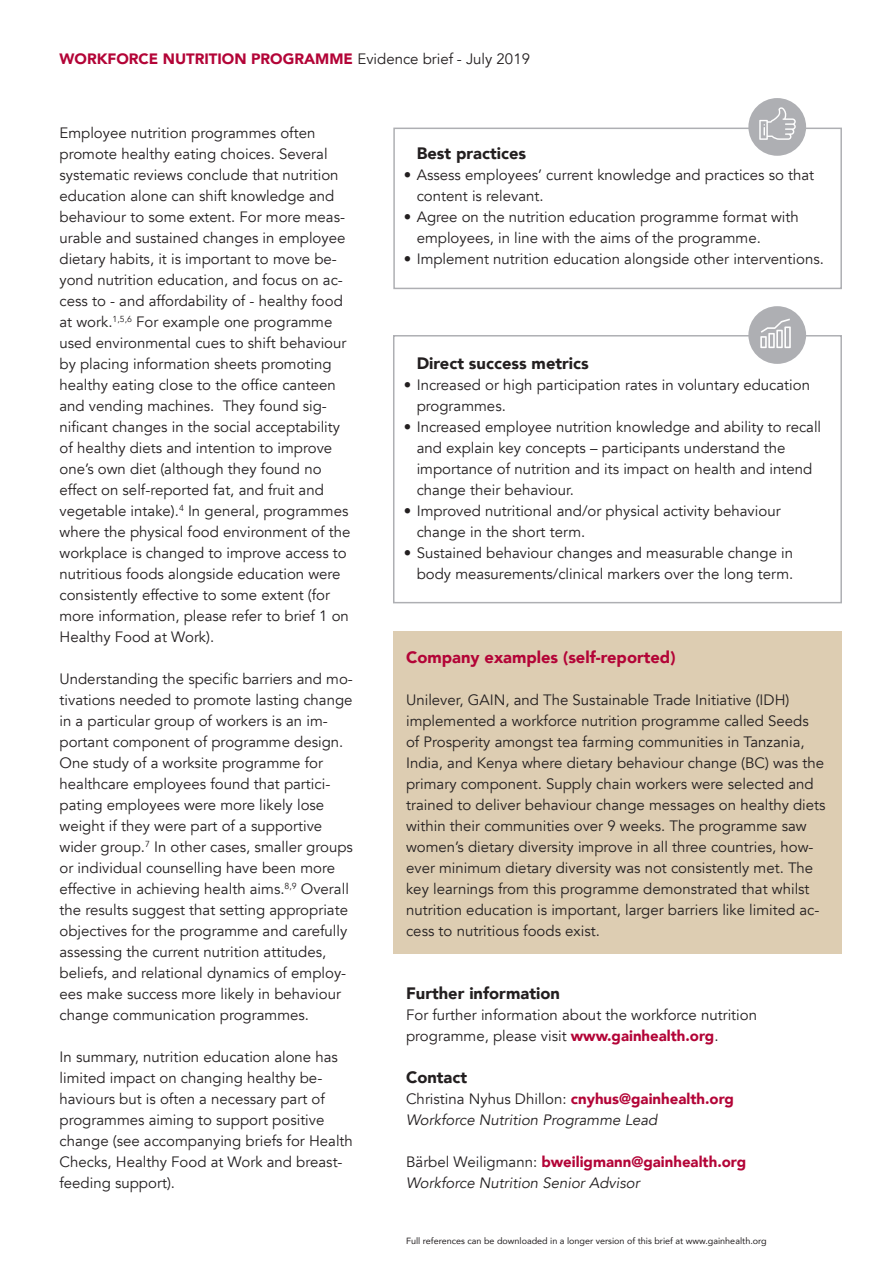
<style>
.page{position:relative;width:893px;height:1263px;background:#fff}
.page>*{position:absolute;margin:0;border:0;box-sizing:border-box;transform-origin:0 0}
.t1{font:900 16.5px "Avenir";color:#231f20}
.t2{font:900 16.5px "Avenir";color:#b30437}
.t3{font:15px/21px "Avenir";color:#231f20}
.t4{font:italic 15px/21px "Avenir";color:#231f20}
.t5{font:900 15px "Avenir";color:#b30437}
.t6{font:9px "Avenir";color:#231f20}
.s1{font-weight:400;color:#231f20}
.s2{font-weight:900;color:#b30437}
.s3{font-style:normal}
.s4{font-weight:900;font-style:normal;color:#b30437}
</style>
<div class="page">
<div style="left:393px;top:631px;width:449px;height:323px;background:#ddcdb2"></div>
<div style="left:393px;top:128px;width:449px;height:161px;border:2px solid #aeafb3"></div>
<div style="left:393px;top:335px;width:449px;height:268px;border:2px solid #aeafb3"></div>
<div style="left:748px;top:98px;width:58px;height:58px;background:#aeafb3;border-radius:50%"></div>
<svg style="left:759px;top:107px;width:37px;height:33px"></svg>
<div style="left:748px;top:306px;width:58px;height:58px;background:#aeafb3;border-radius:50%"></div>
<svg style="left:760px;top:319px;width:31px;height:29px"></svg>
<p class="t5" style="left:60px;top:46px;width:472px">WORKFORCE NUTRITION PROGRAMME <span class="s1">Evidence brief - July 2019</span></p>
<p class="t3" style="left:60px;top:123px;width:292px">Employee nutrition programmes often promote healthy eating choices. Several systematic reviews conclude that nutrition education alone can shift knowledge and behaviour to some extent. For more meas&shy;urable and sustained changes in employee dietary habits, it is important to move be&shy;yond nutrition education, and focus on ac&shy;cess to - and affordability of - healthy food at work.<sup>1,5,6</sup> For example one programme used environmental cues to shift behaviour by placing information sheets promoting healthy eating close to the office canteen and vending machines. They found sig&shy;nificant changes in the social acceptability of healthy diets and intention to improve one’s own diet (although they found no effect on self-reported fat, and fruit and vegetable intake).<sup>4</sup> In general, programmes where the physical food environment of the workplace is changed to improve access to nutritious foods alongside education were consistently effective to some extent (for more information, please refer to brief 1 on Healthy Food at Work).</p>
<p class="t3" style="left:60px;top:669px;width:295px">Understanding the specific barriers and mo&shy;tivations needed to promote lasting change in a particular group of workers is an im&shy;portant component of programme design.<br>One study of a worksite programme for healthcare employees found that partici&shy;pating employees were more likely lose weight if they were part of a supportive wider group.<sup>7</sup> In other cases, smaller groups or individual counselling have been more effective in achieving health aims.<sup>8,9</sup> Overall the results suggest that setting appropriate objectives for the programme and carefully assessing the current nutrition attitudes, beliefs, and relational dynamics of employ&shy;ees make success more likely in behaviour change communication programmes.</p>
<p class="t3" style="left:60px;top:1047px;width:295px">In summary, nutrition education alone has limited impact on changing healthy be&shy;haviours but is often a necessary part of programmes aiming to support positive change (see accompanying briefs for Health Checks, Healthy Food at Work and breast&shy;feeding support).</p>
<p class="t1" style="left:417px;top:139px;width:111px">Best practices</p>
<p class="t3" style="left:417px;top:165px;width:399px;text-indent:-13px">• Assess employees’ current knowledge and practices so that content is relevant.</p>
<p class="t3" style="left:417px;top:207px;width:384px;text-indent:-13px">• Agree on the nutrition education programme format with employees, in line with the aims of the programme.</p>
<p class="t3" style="left:404px;top:249px;width:421px">• Implement nutrition education alongside other interventions.</p>
<p class="t1" style="left:417px;top:349px;width:174px">Direct success metrics</p>
<p class="t3" style="left:417px;top:375px;width:395px;text-indent:-13px">• Increased or high participation rates in voluntary education programmes.</p>
<p class="t3" style="left:417px;top:417px;width:406px;text-indent:-13px">• Increased employee nutrition knowledge and ability to recall and explain key concepts – participants understand the importance of nutrition and its impact on health and intend change their behaviour.</p>
<p class="t3" style="left:417px;top:501px;width:365px;text-indent:-13px">• Improved nutritional and/or physical activity behaviour change in the short term.</p>
<p class="t3" style="left:404px;top:543px;width:391px;text-align:right">• Sustained behaviour changes and measurable change in body measurements/clinical markers over the long term.</p>
<p class="t2" style="left:406px;top:643px;width:271px">Company examples (self-reported)</p>
<p class="t3" style="left:406px;top:690px;width:421px">Unilever, GAIN, and The Sustainable Trade Initiative (IDH) implemented a workforce nutrition programme called Seeds of Prosperity amongst tea farming communities in Tanzania, India, and Kenya where dietary behaviour change (BC) was the primary component. Supply chain workers were selected and trained to deliver behaviour change messages on healthy diets within their communities over 9 weeks. The programme saw women’s dietary diversity improve in all three countries, how&shy;ever minimum dietary diversity was not consistently met. The key learnings from this programme demonstrated that whilst nutrition education is important, larger barriers like limited ac&shy;cess to nutritious foods exist.</p>
<p class="t1" style="left:406px;top:979px;width:155px">Further information</p>
<p class="t3" style="left:406px;top:1005px;width:352px">For further information about the workforce nutrition programme, please visit <span class="s2">www.gainhealth.org</span>.</p>
<p class="t1" style="left:406px;top:1063px;width:63px">Contact</p>
<p class="t4" style="left:406px;top:1089px;width:329px"><span class="s3">Christina Nyhus Dhillon:</span> <span class="s4">cnyhus@gainhealth.org<br></span>Workforce Nutrition Programme Lead</p>
<p class="t4" style="left:406px;top:1152px;width:342px"><span class="s3">Bärbel Weiligmann:</span> <span class="s4">bweiligmann@gainhealth.org<br></span>Workforce Nutrition Senior Advisor</p>
<p class="t6" style="left:406px;top:1234px;width:362px">Full references can be downloaded in a longer version of this brief at www.gainhealth.org</p>
</div>
